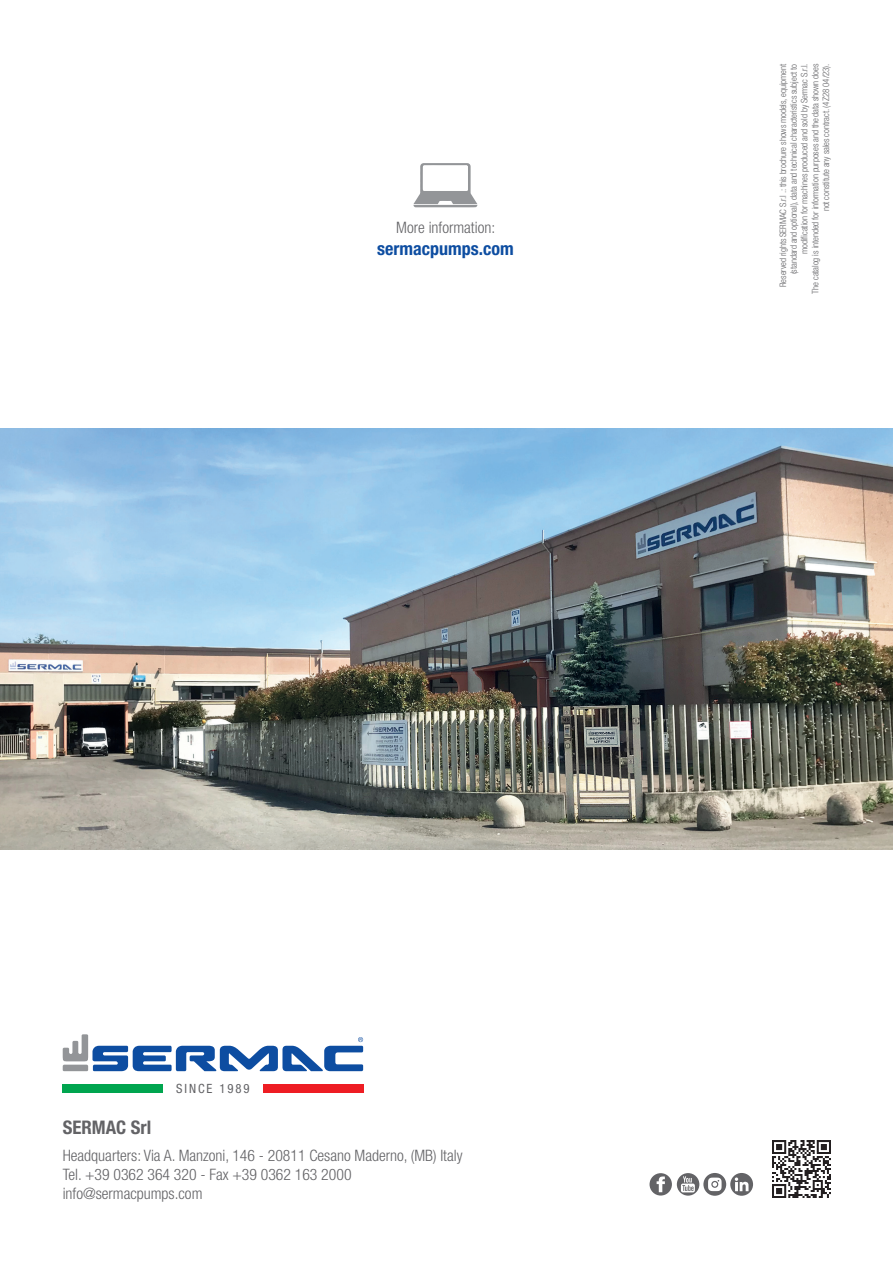
<style>
.page{position:relative;width:893px;height:1263px;background:#fff}
.page>*{position:absolute;margin:0;border:0;box-sizing:border-box;transform-origin:0 0}
.t1{font:700 condensed 18.75px "Helvetica Neue LT Std";color:#636366}
.t2{font:700 condensed 18px "Helvetica Neue LT Std";color:#0d4da1}
.t3{font:300 condensed 15.75px "Helvetica Neue LT Std";color:#636366}
.t4{font:condensed 12.75px "Helvetica Neue LT Std";letter-spacing:.15em;color:#636366}
.t5{font:300 condensed 9px/10.8px "Helvetica Neue LT Std";letter-spacing:-.01em;color:#636366;text-align:right}
</style>
<div class="page">
<img style="left:773px;top:1140px;width:57px;height:57px">
<div style="left:703px;top:1173px;width:23px;height:23px;background:#636366;border-radius:50%"></div>
<svg style="left:708px;top:1177px;width:14px;height:14px"></svg>
<svg style="left:649px;top:1173px;width:50px;height:22px"></svg>
<svg style="left:730px;top:1173px;width:23px;height:23px"></svg>
<svg style="left:735px;top:1177px;width:13px;height:14px"></svg>
<svg style="left:413px;top:163px;width:64px;height:44px"></svg>
<svg style="left:63px;top:1034px;width:300px;height:37px"></svg>
<div style="left:63px;top:1084px;width:100px;height:9px;background:#00a54f"></div>
<div style="left:263px;top:1084px;width:100px;height:9px;background:#ee1d23"></div>
<img style="left:0;top:428px;width:893px;height:421px">
<p class="t3" style="left:396px;top:219px;width:100px">More information:</p>
<p class="t2" style="left:377px;top:238px;width:138px">sermacpumps.com</p>
<p class="t5" style="left:777px;top:287px;width:225px;rotate:-90deg">Reserved rights SERMAC S.r.l .: this brochure shows models, equipment (standard and optional), data and technical characteristics subject to modification for machines produced and sold by Sermac S.r.l.</p>
<p class="t5" style="left:810px;top:294px;width:232px;rotate:-90deg">The catalog is intended for information purposes and the data shown does not constitute any sales contract. (4Z28 04/23).</p>
<p class="t4" style="left:176px;top:1081px;width:75px">SINCE 1989</p>
<p class="t1" style="left:63px;top:1116px;width:90px">SERMAC Srl</p>
<p class="t3" style="left:63px;top:1146px;width:401px">Headquarters: Via A. Manzoni, 146 - 20811 Cesano Maderno, (MB) Italy</p>
<p class="t3" style="left:63px;top:1165px;width:290px">Tel. +39 0362 364 320 - Fax +39 0362 163 2000</p>
<p class="t3" style="left:63px;top:1184px;width:141px">info@sermacpumps.com</p>
</div>
